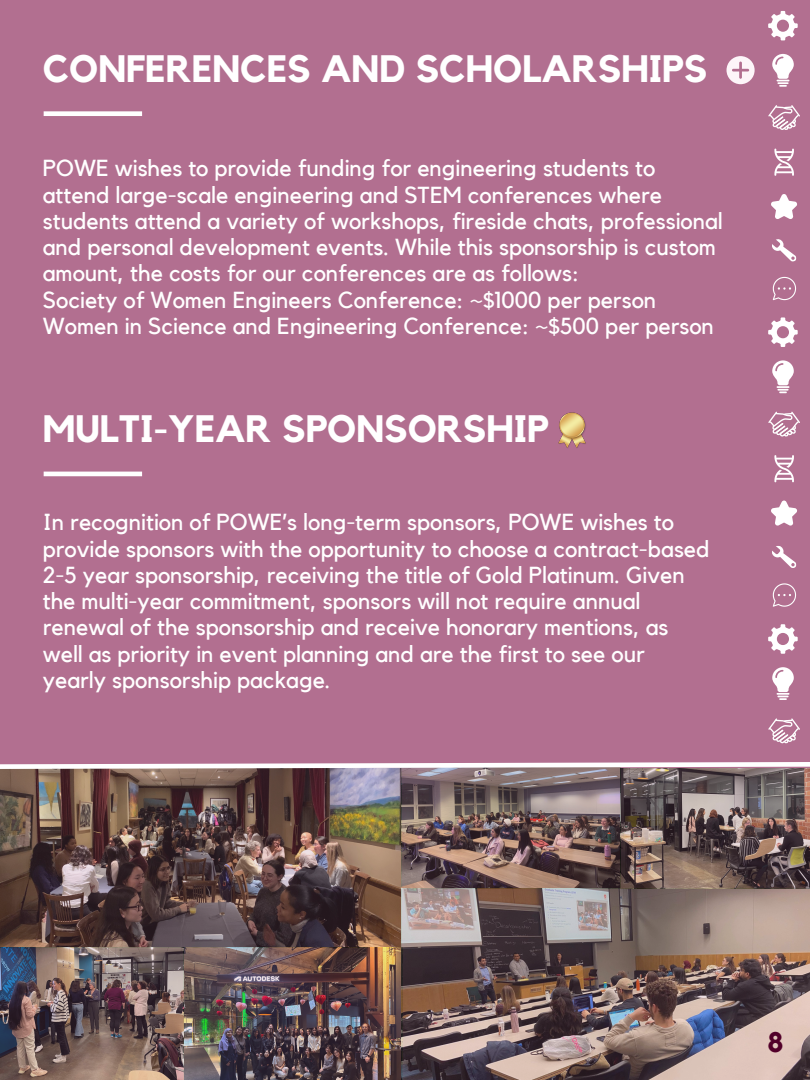
<style>
.page{position:relative;width:810px;height:1080px;background:#b26f90}
.page>*{position:absolute;margin:0;border:0;box-sizing:border-box;transform-origin:0 0}
.t1{font:700 38.06px "Kollektif";color:#fff}
.t2{font:700 28.19px "Kollektif";color:#52002a}
.t3{font:23.12px/26.2px "Kollektif";color:#fff}
</style>
<div class="page">
<div style="left:44px;top:111px;width:98px;height:5px;background:#fff"></div>
<hr style="left:44px;top:472px;width:98px;height:4px;background:#fff">
<svg style="left:768px;top:11px;width:30px;height:29px"></svg>
<svg style="left:772px;top:54px;width:22px;height:33px"></svg>
<svg style="left:774px;top:149px;width:20px;height:27px"></svg>
<svg style="left:768px;top:105px;width:32px;height:25px"></svg>
<svg style="left:771px;top:194px;width:26px;height:25px"></svg>
<svg style="left:772px;top:239px;width:25px;height:23px"></svg>
<svg style="left:773px;top:277px;width:23px;height:23px"></svg>
<svg style="left:768px;top:317px;width:30px;height:30px"></svg>
<svg style="left:772px;top:360px;width:22px;height:33px"></svg>
<svg style="left:774px;top:455px;width:20px;height:27px"></svg>
<svg style="left:768px;top:412px;width:32px;height:25px"></svg>
<svg style="left:771px;top:500px;width:26px;height:26px"></svg>
<svg style="left:772px;top:546px;width:25px;height:22px"></svg>
<svg style="left:773px;top:583px;width:23px;height:24px"></svg>
<svg style="left:768px;top:624px;width:30px;height:30px"></svg>
<svg style="left:772px;top:667px;width:22px;height:33px"></svg>
<svg style="left:768px;top:718px;width:32px;height:26px"></svg>
<svg style="left:727px;top:56px;width:28px;height:28px"></svg>
<img style="left:559px;top:412px;width:27px;height:36px">
<img style="left:0;top:771px;width:402px;height:309px">
<img style="left:402px;top:771px;width:408px;height:309px">
<svg style="left:0;top:762px;width:810px;height:9px;background:#ccbbc0"></svg>
<p class="t1" style="left:43px;top:51px;width:666px">CONFERENCES AND SCHOLARSHIPS</p>
<p class="t3" style="left:43px;top:156px;width:614px">POWE wishes to provide funding for engineering students to</p>
<p class="t3" style="left:43px;top:182px;width:682px">attend large-scale engineering and STEM conferences where students attend a variety of workshops, fireside chats, professional and personal development events. While this sponsorship is custom amount, the costs for our conferences are as follows:</p>
<p class="t3" style="left:43px;top:287px;width:615px">Society of Women Engineers Conference: ~$1000 per person</p>
<p class="t3" style="left:43px;top:314px;width:673px">Women in Science and Engineering Conference: ~$500 per person</p>
<p class="t1" style="left:43px;top:411px;width:508px">MULTI-YEAR SPONSORSHIP</p>
<p class="t3" style="left:43px;top:510px;width:668px">In recognition of POWE’s long-term sponsors, POWE wishes to provide sponsors with the opportunity to choose a contract-based 2-5 year sponsorship, receiving the title of Gold Platinum. Given the multi-year commitment, sponsors will not require annual renewal of the sponsorship and receive honorary mentions, as well as priority in event planning and are the first to see our yearly sponsorship package.</p>
<p class="t2" style="left:767px;top:1029px;width:18px">8</p>
</div>
